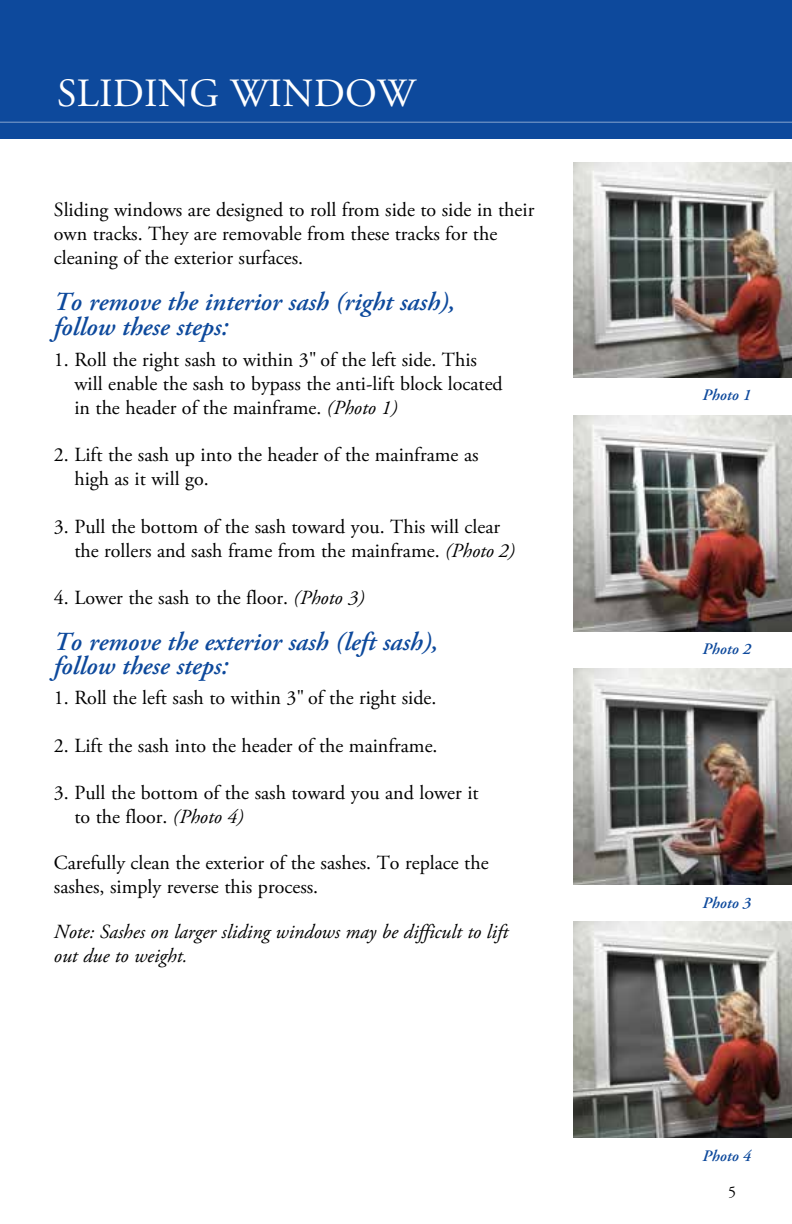
<style>
.page{position:relative;width:792px;height:1224px;background:#fff}
.page>*{position:absolute;margin:0;border:0;box-sizing:border-box;transform-origin:0 0}
.t1{font:40px "Adobe Garamond Pro";letter-spacing:.005em;color:#fff}
.t2{font:italic 600 26px/25.6px "Adobe Garamond Pro";color:#0d499c}
.t3{font:20px/24px "Adobe Garamond Pro";color:#000}
.t4{font:italic 20px/24px "Adobe Garamond Pro";color:#000}
.t5{font:italic 600 16px "Adobe Garamond Pro";color:#0d499c}
.t6{font:16px "Adobe Garamond Pro";color:#000}
.s1{font-style:italic}
</style>
<div class="page">
<div style="left:0;top:0;width:792px;height:138px;background:#0d499c"></div>
<hr style="left:0;top:122px;width:792px;height:1px;background:#86a4ce">
<img style="left:574px;top:162px;width:218px;height:216px">
<img style="left:574px;top:415px;width:218px;height:216px">
<img style="left:574px;top:669px;width:218px;height:216px">
<img style="left:574px;top:922px;width:218px;height:216px">
<h1 class="t1" style="left:57px;top:69px;width:360px">SLIDING WINDOW</h1>
<p class="t3" style="left:54px;top:199px;width:482px">Sliding windows are designed to roll from side to side in their own tracks. They are removable from these tracks for the cleaning of the exterior surfaces.</p>
<h2 class="t2" style="left:54px;top:290px;width:403px">To remove the interior sash (right sash), follow these steps:</h2>
<p class="t3" style="left:74px;top:348px;width:430px;text-indent:-21px">1. Roll the right sash to within 3" of the left side. This will enable the sash to bypass the anti-lift block located in the header of the mainframe. <span class="s1">(Photo 1)</span></p>
<p class="t3" style="left:74px;top:444px;width:406px;text-indent:-21px">2. Lift the sash up into the header of the mainframe as high as it will go.</p>
<p class="t3" style="left:74px;top:515px;width:442px;text-indent:-21px">3. Pull the bottom of the sash toward you. This will clear the rollers and sash frame from the mainframe. <span class="s1">(Photo 2)</span></p>
<p class="t3" style="left:54px;top:587px;width:312px">4. Lower the sash to the floor. <span class="s1">(Photo 3)</span></p>
<h2 class="t2" style="left:54px;top:631px;width:386px;line-height:24px">To remove the exterior sash (left sash), follow these steps:</h2>
<p class="t3" style="left:54px;top:686px;width:384px">1. Roll the left sash to within 3" of the right side.</p>
<p class="t3" style="left:54px;top:734px;width:385px">2. Lift the sash into the header of the mainframe.</p>
<p class="t3" style="left:74px;top:782px;width:406px;text-indent:-21px">3. Pull the bottom of the sash toward you and lower it to the floor. <span class="s1">(Photo 4)</span></p>
<p class="t3" style="left:54px;top:851px;width:436px">Carefully clean the exterior of the sashes. To replace the sashes, simply reverse this process.</p>
<p class="t4" style="left:54px;top:921px;width:456px">Note: Sashes on larger sliding windows may be difficult to lift out due to weight.</p>
<p class="t5" style="left:703px;top:386px;width:50px">Photo 1</p>
<p class="t5" style="left:703px;top:640px;width:50px">Photo 2</p>
<p class="t5" style="left:703px;top:893px;width:50px">Photo 3</p>
<p class="t5" style="left:703px;top:1147px;width:50px">Photo 4</p>
<p class="t6" style="left:728px;top:1182px;width:9px">5</p>
</div>
